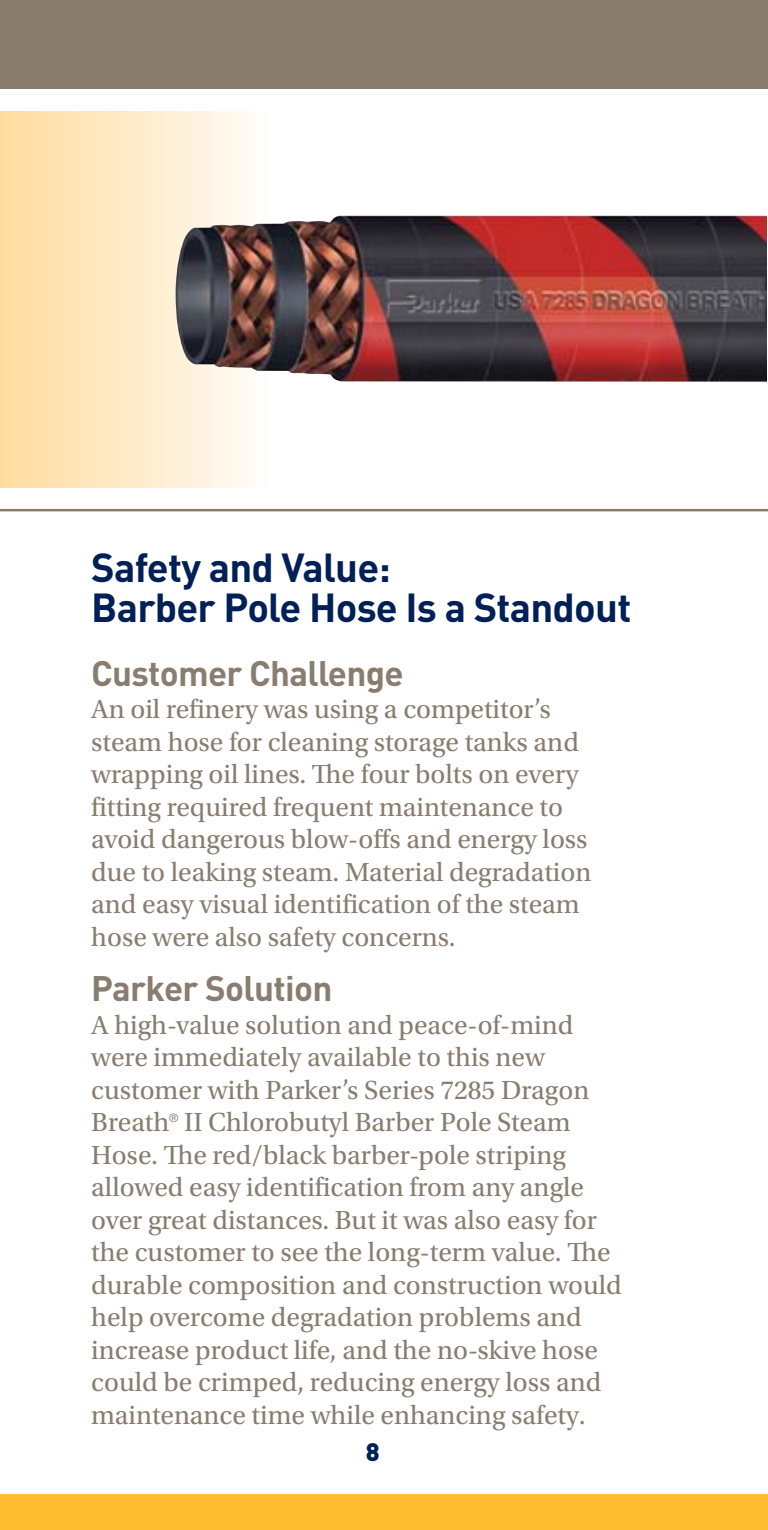
<style>
.page{position:relative;width:768px;height:1530px;background:#fff}
.page>*{position:absolute;margin:0;border:0;box-sizing:border-box;transform-origin:0 0}
.t1{font:700 40px/40px "DINOT";letter-spacing:-.02em;color:#002057}
.t2{font:700 35px "DINOT";letter-spacing:-.02em;color:#887d6e}
.t3{font:27.5px/32.5px "Utopia Std";color:#887d6e}
.t4{font:900 25px "DIN";color:#002057}
.t5{font:11.75px "Helvetica Neue LT Std";color:#887d6e}
</style>
<div class="page">
<div style="left:0;top:111px;width:267px;height:376px;background:linear-gradient(to right,#ffdc9e,#fffcf9)"></div>
<div style="left:0;top:0;width:768px;height:89px;background:#887d6e"></div>
<div style="left:0;top:1494px;width:768px;height:36px;background:#fdbb30"></div>
<hr style="left:0;top:509px;width:768px;height:2px;background:#887d6e">
<img style="left:176px;top:216px;width:590px;height:166px">
<h1 class="t1" style="left:91px;top:553px;width:541px">Safety and Value:<br>Barber Pole Hose Is a Standout</h1>
<p class="t2" style="left:91px;top:661px;width:314px">Customer Challenge</p>
<p class="t3" style="left:91px;top:696px;width:501px">An oil refinery was using a competitor’s steam hose for cleaning storage tanks and wrapping oil lines. The four bolts on every fitting required frequent maintenance to avoid dangerous blow-offs and energy loss due to leaking steam. Material degradation and easy visual identification of the steam hose were also safety concerns.</p>
<p class="t2" style="left:91px;top:976px;width:243px">Parker Solution</p>
<p class="t3" style="left:91px;top:1011px;width:499px">A high-value solution and peace-of-mind were immediately available to this new customer with Parker’s Series 7285 Dragon<br>Breath</p>
<p class="t3" style="left:91px;top:1108px;width:532px;text-indent:93px">II Chlorobutyl Barber Pole Steam Hose. The red/black barber-pole striping allowed easy identification from any angle over great distances. But it was also easy for the customer to see the long-term value. The durable composition and construction would help overcome degradation problems and increase product life, and the no-skive hose could be crimped, reducing energy loss and maintenance time while enhancing safety.</p>
<p class="t5" style="left:169px;top:1113px;width:11px">®</p>
<p class="t4" style="left:365px;top:1443px;width:15px">8</p>
</div>
